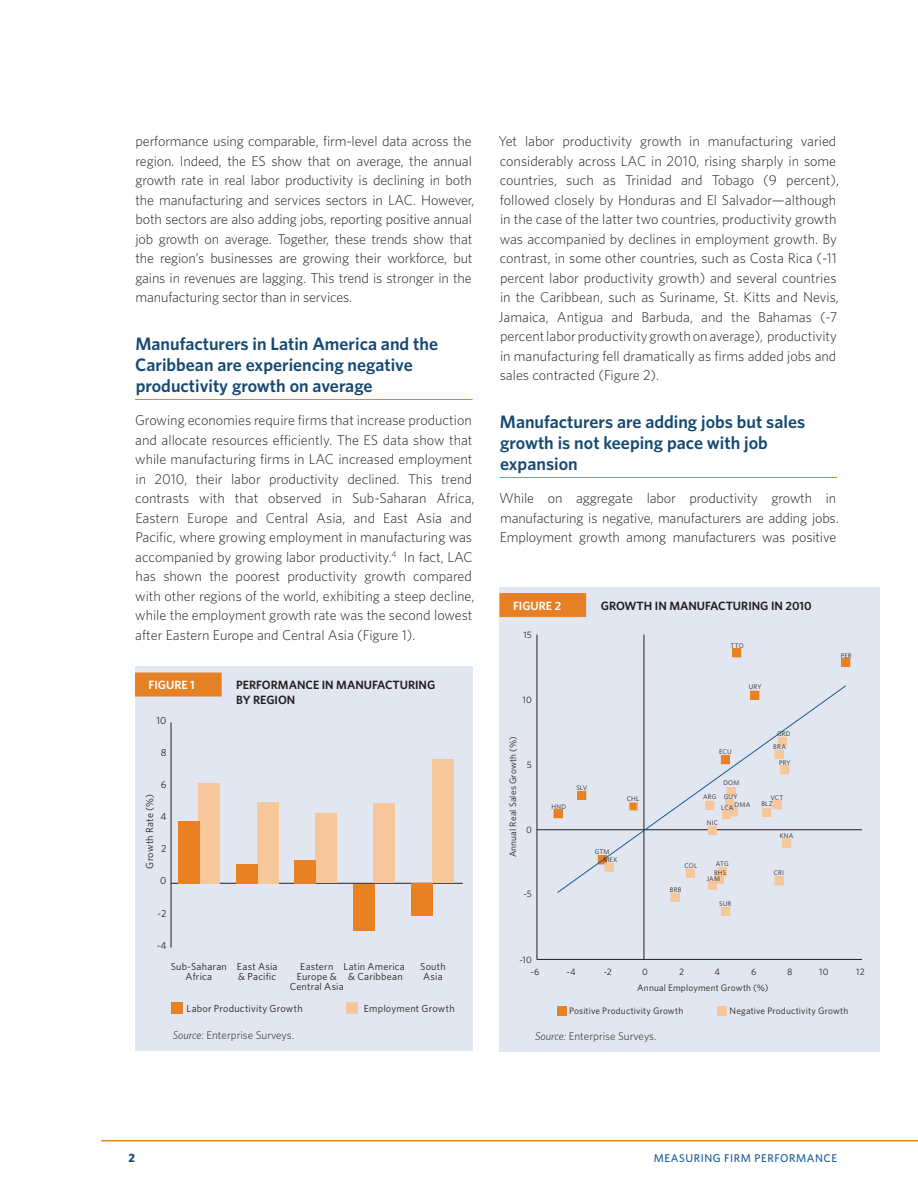
<style>
.page{position:relative;width:918px;height:1188px;background:#fff}
.page>*{position:absolute;margin:0;border:0;box-sizing:border-box;transform-origin:0 0}
.Subhead_1{font:600 18px/21px "Whitney";color:#164972}
.Text{font:300 14.25px/19.5px "Whitney";color:#231f20}
.Fig_Title{font:600 12px/14.4px "Whitney";color:#231f20}
.Fig_Title-2{font:600 12px "Whitney";color:#fff}
.t1{font:700 12px "Whitney";color:#164972}
.Source{font:300 11.25px "Whitney";color:#231f20}
.t2{font:500 11.25px "Whitney";letter-spacing:.05em;color:#165c97}
.t3{font:10.2px/10.2px "Whitney";letter-spacing:.025em;color:#231f20;text-align:center}
.t4{font:9.3px "Whitney";letter-spacing:.015em;color:#231f20}
.t5{font:6.75px/8.2px "Whitney";letter-spacing:.025em;color:#231f20}
.s1{font-style:italic}
</style>
<div class="page">
<hr style="left:101px;top:1140px;width:817px;height:2px;background:#e68024">
<hr style="left:135px;top:399px;width:337px;height:1px;background:#e68024">
<hr style="left:500px;top:477px;width:337px;height:1px;background:#e68024">
<div style="left:135px;top:666px;width:337px;height:385px;background:#e2e6f0"></div>
<div style="left:171px;top:1003px;width:12px;height:11px;background:#e78124"></div>
<div style="left:346px;top:1003px;width:11px;height:11px;background:#f6c79b"></div>
<hr style="left:171px;top:883px;width:292px;height:1px;background:#231f20">
<hr style="left:171px;top:722px;width:1px;height:226px;background:#231f20">
<div style="left:199px;top:783px;width:21px;height:100px;background:#f6c79b"></div>
<div style="left:257px;top:802px;width:21px;height:81px;background:#f6c79b"></div>
<div style="left:315px;top:814px;width:21px;height:69px;background:#f6c79b"></div>
<div style="left:374px;top:804px;width:21px;height:79px;background:#f6c79b"></div>
<div style="left:432px;top:760px;width:21px;height:123px;background:#f6c79b"></div>
<div style="left:178px;top:821px;width:21px;height:62px;background:#e78124"></div>
<div style="left:236px;top:864px;width:21px;height:19px;background:#e78124"></div>
<div style="left:295px;top:860px;width:21px;height:23px;background:#e78124"></div>
<div style="left:353px;top:884px;width:21px;height:47px;background:#e78124"></div>
<div style="left:411px;top:884px;width:21px;height:32px;background:#e78124"></div>
<div style="left:135px;top:673px;width:87px;height:24px;background:#e68024"></div>
<div style="left:500px;top:588px;width:380px;height:464px;background:#e2e6f0"></div>
<div style="left:557px;top:1006px;width:9px;height:10px;background:#e78124"></div>
<div style="left:718px;top:1006px;width:9px;height:10px;background:#f6c79b"></div>
<hr style="left:537px;top:829px;width:325px;height:1px;background:#231f20">
<hr style="left:537px;top:959px;width:325px;height:1px;background:#231f20">
<hr style="left:537px;top:635px;width:1px;height:325px;background:#231f20">
<hr style="left:644px;top:635px;width:1px;height:325px;background:#231f20">
<div style="left:671px;top:893px;width:8px;height:8px;background:#f6c79b"></div>
<div style="left:554px;top:810px;width:8px;height:8px;background:#e78124"></div>
<div style="left:554px;top:809px;width:8px;height:9px;border:1px solid #e78124"></div>
<div style="left:842px;top:658px;width:8px;height:8px;background:#e78124"></div>
<div style="left:842px;top:658px;width:8px;height:9px;border:1px solid #e78124"></div>
<div style="left:722px;top:908px;width:8px;height:8px;background:#f6c79b"></div>
<div style="left:721px;top:907px;width:9px;height:9px;border:1px solid #f6c79b"></div>
<div style="left:733px;top:649px;width:8px;height:8px;background:#e78124"></div>
<div style="left:732px;top:649px;width:9px;height:8px;border:1px solid #e78124"></div>
<svg style="left:557px;top:685px;width:290px;height:208px"></svg>
<div style="left:500px;top:593px;width:86px;height:24px;background:#e68024"></div>
<p class="Text" style="left:135px;top:131px;width:341px">performance using comparable, firm-level data across the region. Indeed, the ES show that on average, the annual growth rate in real labor productivity is declining in both the manufacturing and services sectors in LAC. However, both sectors are also adding jobs, reporting positive annual job growth on average. Together, these trends show that the region’s businesses are growing their workforce, but gains in revenues are lagging. This trend is stronger in the manufacturing sector than in services.</p>
<p class="Subhead_1" style="left:135px;top:333px;width:304px">Manufacturers in Latin America and the<br>Caribbean are experiencing negative productivity growth on average</p>
<p class="Text" style="left:135px;top:410px;width:341px">Growing economies require firms that increase production and allocate resources efficiently. The ES data show that while manufacturing firms in LAC increased employment in 2010, their labor productivity declined. This trend contrasts with that observed in Sub-Saharan Africa, Eastern Europe and Central Asia, and East Asia and Pacific, where growing employment in manufacturing was accompanied by growing labor productivity.<sup>4</sup> In fact, LAC has shown the poorest productivity growth compared with other regions of the world, exhibiting a steep decline, while the employment growth rate was the second lowest after Eastern Europe and Central Asia (Figure 1).</p>
<p class="Fig_Title-2" style="left:148px;top:677px;width:48px">FIGURE 1</p>
<p class="Fig_Title" style="left:236px;top:678px;width:201px">PERFORMANCE IN MANUFACTURING<br>BY REGION</p>
<p class="t3" style="left:157px;top:715px;width:11px">10</p>
<p class="t3" style="left:161px;top:747px;width:7px">8</p>
<p class="t3" style="left:161px;top:779px;width:7px">6</p>
<p class="t3" style="left:144px;top:869px;width:76px;rotate:-90deg">Growth Rate (%)</p>
<p class="t3" style="left:160px;top:811px;width:8px">4</p>
<p class="t3" style="left:161px;top:843px;width:7px">2</p>
<p class="t3" style="left:160px;top:876px;width:8px">0</p>
<p class="t3" style="left:158px;top:908px;width:10px">-2</p>
<p class="t3" style="left:157px;top:940px;width:11px">-4</p>
<p class="t3" style="left:171px;top:961px;width:58px">Sub-Saharan<br>Africa</p>
<p class="t3" style="left:290px;top:961px;width:56px">Eastern<br>Europe &amp;<br>Central Asia</p>
<p class="t3" style="left:344px;top:961px;width:63px">Latin America &amp; Caribbean</p>
<p class="t3" style="left:420px;top:961px;width:27px;text-align:left">South<br>Asia</p>
<p class="t3" style="left:237px;top:961px;width:42px;text-align:left">East Asia &amp; Pacific</p>
<p class="t3" style="left:187px;top:1004px;width:118px">Labor Productivity Growth</p>
<p class="t3" style="left:364px;top:1004px;width:92px">Employment Growth</p>
<p class="Source" style="left:173px;top:1028px;width:123px"><span class="s1">Source:</span> Enterprise Surveys.</p>
<p class="Text" style="left:498px;top:131px;width:342px">Yet labor productivity growth in manufacturing varied considerably across LAC in 2010, rising sharply in some countries, such as Trinidad and Tobago (9 percent), followed closely by Honduras and El Salvador—although in the case of the latter two countries, productivity growth was accompanied by declines in employment growth. By contrast, in some other countries, such as Costa Rica (-11 percent labor productivity growth) and several countries in the Caribbean, such as Suriname, St. Kitts and Nevis, Jamaica, Antigua and Barbuda, and the Bahamas (-7 percent labor productivity growth on average), productivity in manufacturing fell dramatically as firms added jobs and sales contracted (Figure 2).</p>
<p class="Subhead_1" style="left:500px;top:411px;width:307px">Manufacturers are adding jobs but sales growth is not keeping pace with job expansion</p>
<p class="Text" style="left:499px;top:488px;width:341px">While on aggregate labor productivity growth in manufacturing is negative, manufacturers are adding jobs.<br>Employment growth among manufacturers was positive</p>
<p class="Fig_Title-2" style="left:513px;top:598px;width:50px">FIGURE 2</p>
<p class="Fig_Title" style="left:601px;top:598px;width:212px">GROWTH IN MANUFACTURING IN 2010</p>
<p class="t4" style="left:523px;top:628px;width:10px">15</p>
<p class="t4" style="left:523px;top:694px;width:11px">10</p>
<p class="t4" style="left:507px;top:857px;width:122px;rotate:-90deg">Annual Real Sales Growth (%)</p>
<p class="t4" style="left:527px;top:759px;width:6px">5</p>
<p class="t4" style="left:526px;top:823px;width:7px">0</p>
<p class="t4" style="left:523px;top:887px;width:10px">-5</p>
<p class="t5" style="left:552px;top:802px;width:16px">HND</p>
<p class="t5" style="left:576px;top:783px;width:12px">SLV</p>
<p class="t5" style="left:627px;top:795px;width:14px">CHL</p>
<p class="t5" style="left:595px;top:848px;width:16px">GTM</p>
<p class="t5" style="left:603px;top:856px;width:16px">MEX</p>
<p class="t4" style="left:519px;top:953px;width:14px">-10</p>
<p class="t5" style="left:731px;top:641px;width:15px">TTO</p>
<p class="t5" style="left:749px;top:683px;width:14px">URY</p>
<p class="t5" style="left:719px;top:747px;width:14px">ECU</p>
<p class="t5" style="left:723px;top:779px;width:18px">DOM</p>
<p class="t5" style="left:777px;top:729px;width:15px">GRD</p>
<p class="t5" style="left:773px;top:742px;width:14px">BRA</p>
<p class="t5" style="left:779px;top:758px;width:13px">PRY</p>
<p class="t5" style="left:703px;top:793px;width:15px">ARG</p>
<p class="t5" style="left:724px;top:792px;width:15px">GUY</p>
<p class="t5" style="left:735px;top:800px;width:17px">DMA</p>
<p class="t5" style="left:721px;top:803px;width:14px">LCA</p>
<p class="t5" style="left:707px;top:818px;width:13px">NIC</p>
<p class="t5" style="left:685px;top:862px;width:14px">COL</p>
<p class="t5" style="left:670px;top:885px;width:13px">BRB</p>
<p class="t5" style="left:714px;top:860px;width:16px">ATG<br>BHS</p>
<p class="t5" style="left:707px;top:874px;width:15px">JAM</p>
<p class="t5" style="left:719px;top:900px;width:14px">SUR</p>
<p class="t5" style="left:770px;top:794px;width:14px">VCT</p>
<p class="t5" style="left:761px;top:800px;width:13px">BLZ</p>
<p class="t5" style="left:780px;top:831px;width:15px">KNA</p>
<p class="t5" style="left:774px;top:869px;width:12px">CRI</p>
<p class="t5" style="left:841px;top:651px;width:13px">PER</p>
<p class="t4" style="left:530px;top:965px;width:11px">-6</p>
<p class="t4" style="left:567px;top:965px;width:11px">-4</p>
<p class="t4" style="left:604px;top:965px;width:10px">-2</p>
<p class="t4" style="left:642px;top:965px;width:7px">0</p>
<p class="t4" style="left:679px;top:965px;width:7px">2</p>
<p class="t4" style="left:715px;top:965px;width:7px">4</p>
<p class="t4" style="left:751px;top:965px;width:7px">6</p>
<p class="t4" style="left:787px;top:965px;width:7px">8</p>
<p class="t4" style="left:819px;top:965px;width:11px">10</p>
<p class="t4" style="left:856px;top:965px;width:10px">12</p>
<p class="t4" style="left:637px;top:982px;width:133px">Annual Employment Growth (%)</p>
<p class="t4" style="left:569px;top:1005px;width:116px">Positive Productivity Growth</p>
<p class="t4" style="left:730px;top:1005px;width:120px">Negative Productivity Growth</p>
<p class="Source" style="left:535px;top:1029px;width:123px"><span class="s1">Source:</span> Enterprise Surveys.</p>
<p class="t1" style="left:128px;top:1150px;width:8px">2</p>
<p class="t2" style="left:654px;top:1151px;width:185px">MEASURING FIRM PERFORMANCE</p>
</div>
